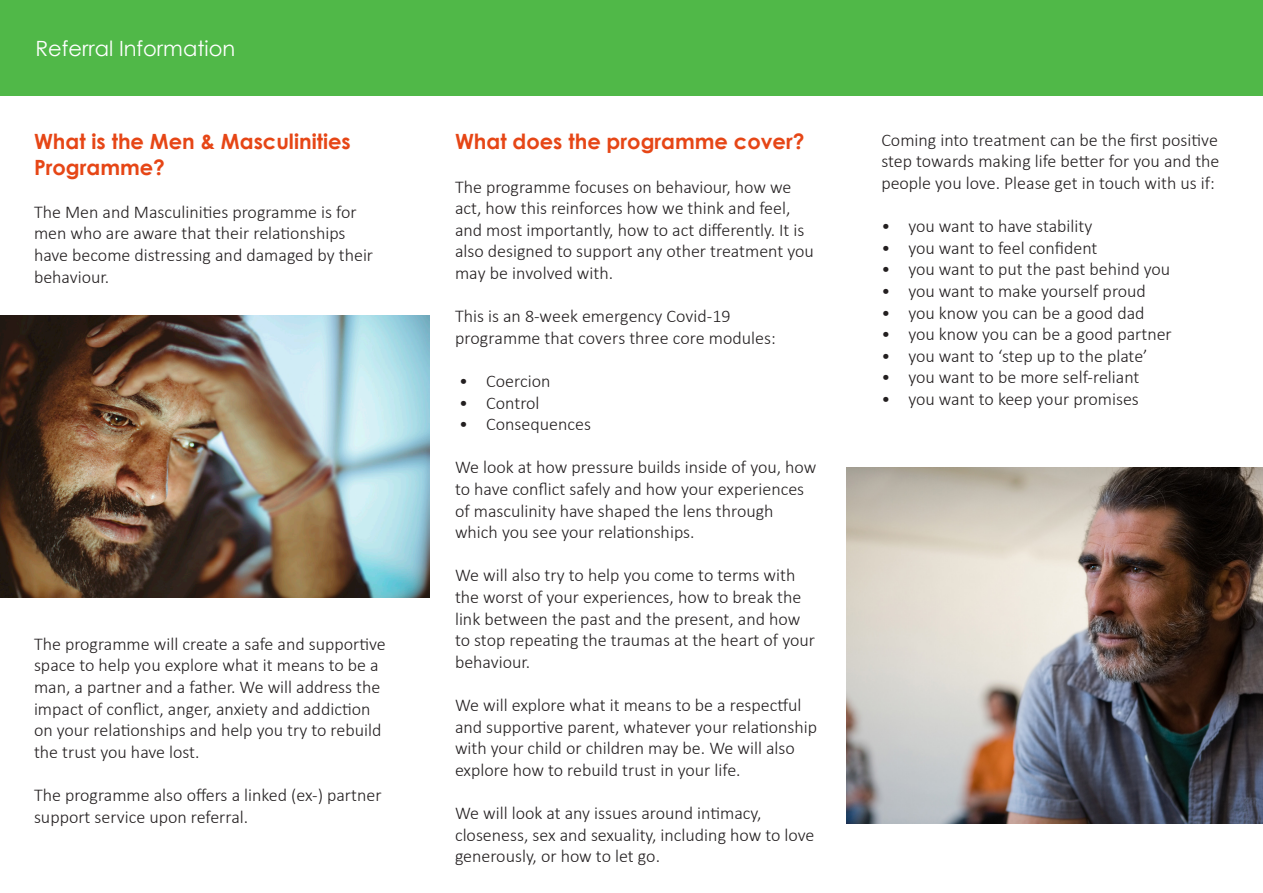
<style>
.page{position:relative;width:1263px;height:893px;background:#fff}
.page>*{position:absolute;margin:0;border:0;box-sizing:border-box;transform-origin:0 0}
.Paragraph_Style_1{font:700 21px/25.2px "Century Gothic";color:#e64616}
.Paragraph_Style_1-2{font:21px "Century Gothic";color:#fff}
.Paragraph_Style_1-3{font:300 18px/21.6px "Calibri";color:#231f20}
</style>
<div class="page">
<img style="left:846px;top:467px;width:417px;height:357px">
<div style="left:0;top:0;width:1263px;height:96px;background:#50b848"></div>
<img style="left:0;top:315px;width:429px;height:282px">
<p class="Paragraph_Style_1-2" style="left:35px;top:33px;width:201px">Referral Information</p>
<p class="Paragraph_Style_1" style="left:34px;top:128px;width:318px">What is the Men &amp; Masculinities<br>Programme?</p>
<p class="Paragraph_Style_1-3" style="left:34px;top:201px;width:341px">The Men and Masculinities programme is for men who are aware that their relationships have become distressing and damaged by their behaviour.</p>
<p class="Paragraph_Style_1-3" style="left:34px;top:633px;width:353px">The programme will create a safe and supportive space to help you explore what it means to be a man, a partner and a father. We will address the impact of conflict, anger, anxiety and addiction on your relationships and help you try to rebuild the trust you have lost.</p>
<p class="Paragraph_Style_1-3" style="left:34px;top:784px;width:349px">The programme also offers a linked (ex-) partner support service upon referral.</p>
<p class="Paragraph_Style_1" style="left:455px;top:128px;width:351px">What does the programme cover?</p>
<p class="Paragraph_Style_1-3" style="left:455px;top:176px;width:360px">The programme focuses on behaviour, how we act, how this reinforces how we think and feel, and most importantly, how to act differently. It is also designed to support any other treatment you may be involved with.</p>
<p class="Paragraph_Style_1-3" style="left:455px;top:305px;width:322px">This is an 8-week emergency Covid-19 programme that covers three core modules:</p>
<p class="Paragraph_Style_1-3" style="left:459px;top:370px;width:93px">• Coercion</p>
<p class="Paragraph_Style_1-3" style="left:459px;top:392px;width:82px">• Control</p>
<p class="Paragraph_Style_1-3" style="left:459px;top:413px;width:133px">• Consequences</p>
<p class="Paragraph_Style_1-3" style="left:455px;top:456px;width:363px">We look at how pressure builds inside of you, how to have conflict safely and how your experiences of masculinity have shaped the lens through which you see your relationships.</p>
<p class="Paragraph_Style_1-3" style="left:455px;top:564px;width:361px">We will also try to help you come to terms with the worst of your experiences, how to break the link between the past and the present, and how to stop repeating the traumas at the heart of your behaviour.</p>
<p class="Paragraph_Style_1-3" style="left:455px;top:694px;width:364px">We will explore what it means to be a respectful and supportive parent, whatever your relationship with your child or children may be. We will also explore how to rebuild trust in your life.</p>
<p class="Paragraph_Style_1-3" style="left:455px;top:802px;width:361px">We will look at any issues around intimacy, closeness, sex and sexuality, including how to love generously, or how to let go.</p>
<p class="Paragraph_Style_1-3" style="left:881px;top:129px;width:340px;text-align:justify">Coming into treatment can be the first positive step towards making life better for you and the people you love. Please get in touch with us if:</p>
<p class="Paragraph_Style_1-3" style="left:881px;top:215px;width:212px">• you want to have stability</p>
<p class="Paragraph_Style_1-3" style="left:881px;top:237px;width:218px">• you want to feel confident</p>
<p class="Paragraph_Style_1-3" style="left:881px;top:258px;width:290px">• you want to put the past behind you</p>
<p class="Paragraph_Style_1-3" style="left:881px;top:280px;width:266px">• you want to make yourself proud</p>
<p class="Paragraph_Style_1-3" style="left:881px;top:302px;width:265px">• you know you can be a good dad</p>
<p class="Paragraph_Style_1-3" style="left:881px;top:323px;width:292px">• you know you can be a good partner</p>
<p class="Paragraph_Style_1-3" style="left:881px;top:345px;width:268px">• you want to ‘step up to the plate’</p>
<p class="Paragraph_Style_1-3" style="left:881px;top:366px;width:260px">• you want to be more self-reliant</p>
<p class="Paragraph_Style_1-3" style="left:881px;top:388px;width:259px">• you want to keep your promises</p>
</div>
